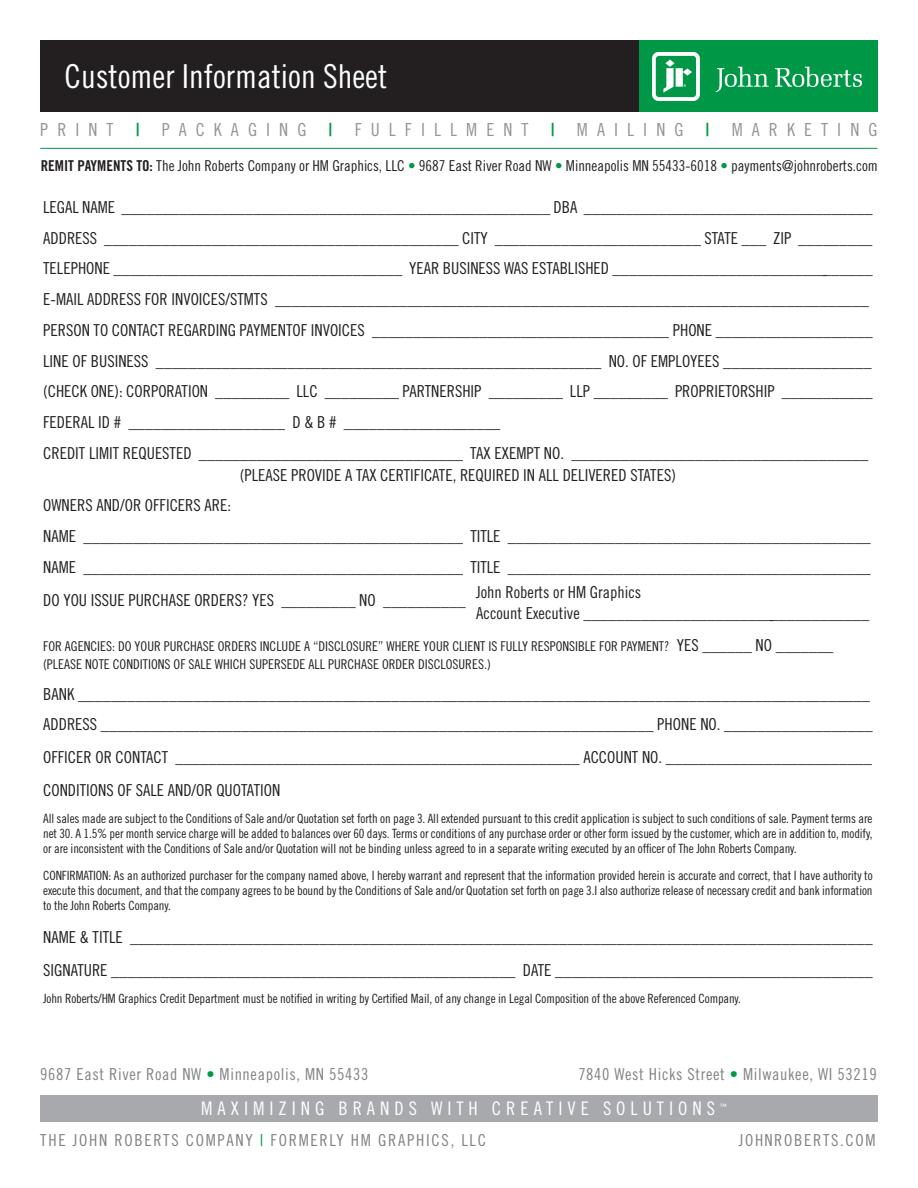
<style>
.page{position:relative;width:918px;height:1188px;background:#fff}
.page>*{position:absolute;margin:0;border:0;box-sizing:border-box;transform-origin:0 0}
.t1{font:33px "Trade Gothic LT Std Cn 18";color:#fff}
.t2{font:18.75px "Trade Gothic LT Std Cn 18";letter-spacing:.265em;color:#fff}
.t3{font:18px "Trade Gothic LT Std Cn 18";letter-spacing:.505em;color:#939598}
.No_Spacing{font:16.5px/21px "Trade Gothic LT Std Cn 18";color:#231f20}
.t4{font:16.5px "Trade Gothic LT Std Cn 18";letter-spacing:.04em;color:#808285}
.t5{font:16.5px "Trade Gothic LT Std Cn 18";letter-spacing:.105em;color:#808285}
.t6{font:15px "Trade Gothic LT Std Cn 18";color:#231f20}
.No_Spacing-2{font:13.5px "Trade Gothic LT Std Cn 18";color:#231f20}
.No_Spacing-3{font:12.75px/15px "Trade Gothic LT Std Cn 18";letter-spacing:-.01em;color:#231f20;text-align:justify}
.t7{font:7.2px "Trade Gothic LT Std Cn 18";color:#fff}
.s1{font-family:"Trade Gothic LT Std Bd Cn 20";color:#009847}
.s2{font-family:"Trade Gothic LT Std Bd Cn 20"}
.s3{color:#009847}
.s4{font-size:16.5px}
</style>
<div class="page">
<div style="left:40px;top:1095px;width:837px;height:27px;background:#a8a9ad"></div>
<div style="left:40px;top:41px;width:750px;height:71px;background:#231f20"></div>
<div style="left:639px;top:41px;width:238px;height:71px;background:#009847"></div>
<hr style="left:40px;top:148px;width:837px;height:1px;background:#009847">
<img style="left:652px;top:53px;width:210px;height:48px">
<p class="t1" style="left:65px;top:57px;width:324px">Customer Information Sheet</p>
<p class="t3" style="left:40px;top:119px;width:839px">PRINT <span class="s1">|</span> PACKAGING <span class="s1">|</span> FULFILLMENT <span class="s1">|</span> MAILING <span class="s1">|</span> MARKETING</p>
<p class="t6" style="left:41px;top:157px;width:839px"><span class="s2">REMIT PAYMENTS TO:</span> The John Roberts Company or HM Graphics, LLC <span class="s3">•</span> 9687 East River Road NW <span class="s3">•</span> Minneapolis MN 55433-6018 <span class="s3">•</span> payments@johnroberts.com</p>
<p class="No_Spacing" style="left:43px;top:196px;width:831px">LEGAL NAME ____________________________________________________ DBA ___________________________________</p>
<p class="No_Spacing" style="left:43px;top:227px;width:831px">ADDRESS ___________________________________________ CITY _________________________ STATE ___ ZIP _________</p>
<p class="No_Spacing" style="left:43px;top:258px;width:831px">TELEPHONE ___________________________________ YEAR BUSINESS WAS ESTABLISHED ________________________________</p>
<p class="No_Spacing" style="left:43px;top:289px;width:827px">E-MAIL ADDRESS FOR INVOICES/STMTS ________________________________________________________________________</p>
<p class="No_Spacing" style="left:43px;top:319px;width:831px">PERSON TO CONTACT REGARDING PAYMENTOF INVOICES ____________________________________ PHONE ___________________</p>
<p class="No_Spacing" style="left:43px;top:350px;width:830px">LINE OF BUSINESS ______________________________________________________ NO. OF EMPLOYEES __________________</p>
<p class="No_Spacing" style="left:43px;top:381px;width:831px">(CHECK ONE): CORPORATION _________ LLC _________ PARTNERSHIP _________ LLP _________ PROPRIETORSHIP ___________</p>
<p class="No_Spacing" style="left:43px;top:412px;width:459px">FEDERAL ID # ___________________ D &amp; B # ___________________</p>
<p class="No_Spacing" style="left:43px;top:442px;width:827px">CREDIT LIMIT REQUESTED ________________________________ TAX EXEMPT NO. ____________________________________</p>
<p class="No_Spacing" style="left:240px;top:464px;width:438px">(PLEASE PROVIDE A TAX CERTIFICATE, REQUIRED IN ALL DELIVERED STATES)</p>
<p class="No_Spacing" style="left:43px;top:495px;width:189px">OWNERS AND/OR OFFICERS ARE:</p>
<p class="No_Spacing" style="left:43px;top:526px;width:829px">NAME ______________________________________________ TITLE ____________________________________________</p>
<p class="No_Spacing" style="left:43px;top:556px;width:829px">NAME ______________________________________________ TITLE ____________________________________________</p>
<p class="No_Spacing" style="left:43px;top:589px;width:424px">DO YOU ISSUE PURCHASE ORDERS? YES _________ NO __________</p>
<p class="No_Spacing-2" style="left:43px;top:638px;width:792px">FOR AGENCIES: DO YOUR PURCHASE ORDERS INCLUDE A “DISCLOSURE” WHERE YOUR CLIENT IS FULLY RESPONSIBLE FOR PAYMENT? <span class="s4">YES ______ NO _______</span></p>
<p class="No_Spacing-2" style="left:43px;top:656px;width:449px">(PLEASE NOTE CONDITIONS OF SALE WHICH SUPERSEDE ALL PURCHASE ORDER DISCLOSURES.)</p>
<p class="No_Spacing" style="left:43px;top:683px;width:828px">BANK ________________________________________________________________________________________________</p>
<p class="No_Spacing" style="left:43px;top:714px;width:831px">ADDRESS ___________________________________________________________________ PHONE NO. __________________</p>
<p class="No_Spacing" style="left:43px;top:747px;width:830px">OFFICER OR CONTACT _________________________________________________ ACCOUNT NO. _________________________</p>
<p class="No_Spacing" style="left:43px;top:780px;width:239px">CONDITIONS OF SALE AND/OR QUOTATION</p>
<p class="No_Spacing-3" style="left:43px;top:811px;width:831px">All sales made are subject to the Conditions of Sale and/or Quotation set forth on page 3. All extended pursuant to this credit application is subject to such conditions of sale. Payment terms are net 30. A 1.5% per month service charge will be added to balances over 60 days. Terms or conditions of any purchase order or other form issued by the customer, which are in addition to, modify, or are inconsistent with the Conditions of Sale and/or Quotation will not be binding unless agreed to in a separate writing executed by an officer of The John Roberts Company.</p>
<p class="No_Spacing-3" style="left:43px;top:868px;width:831px">CONFIRMATION: As an authorized purchaser for the company named above, I hereby warrant and represent that the information provided herein is accurate and correct, that I have authority to execute this document, and that the company agrees to be bound by the Conditions of Sale and/or Quotation set forth on page 3.I also authorize release of necessary credit and bank information to the John Roberts Company.</p>
<p class="No_Spacing" style="left:43px;top:927px;width:831px">NAME &amp; TITLE __________________________________________________________________________________________</p>
<p class="No_Spacing" style="left:43px;top:960px;width:831px">SIGNATURE _________________________________________________ DATE _______________________________________</p>
<p class="No_Spacing-3" style="left:43px;top:991px;width:699px">John Roberts/HM Graphics Credit Department must be notified in writing by Certified Mail, of any change in Legal Composition of the above Referenced Company.</p>
<p class="No_Spacing" style="left:476px;top:582px;width:394px">John Roberts or HM Graphics<br>Account Executive ___________________________________</p>
<p class="t4" style="left:40px;top:1064px;width:330px">9687 East River Road NW <span class="s3">•</span> Minneapolis, MN 55433</p>
<p class="t4" style="left:578px;top:1064px;width:300px">7840 West Hicks Street <span class="s3">•</span> Milwaukee, WI 53219</p>
<p class="t2" style="left:201px;top:1097px;width:515px">MAXIMIZING BRANDS WITH CREATIVE SOLUTIONS</p>
<p class="t7" style="left:720px;top:1102px;width:9px">™</p>
<p class="t5" style="left:40px;top:1130px;width:447px">THE JOHN ROBERTS COMPANY <span class="s3">|</span> FORMERLY HM GRAPHICS, LLC</p>
<p class="t5" style="left:739px;top:1130px;width:138px">JOHNROBERTS.COM</p>
</div>
